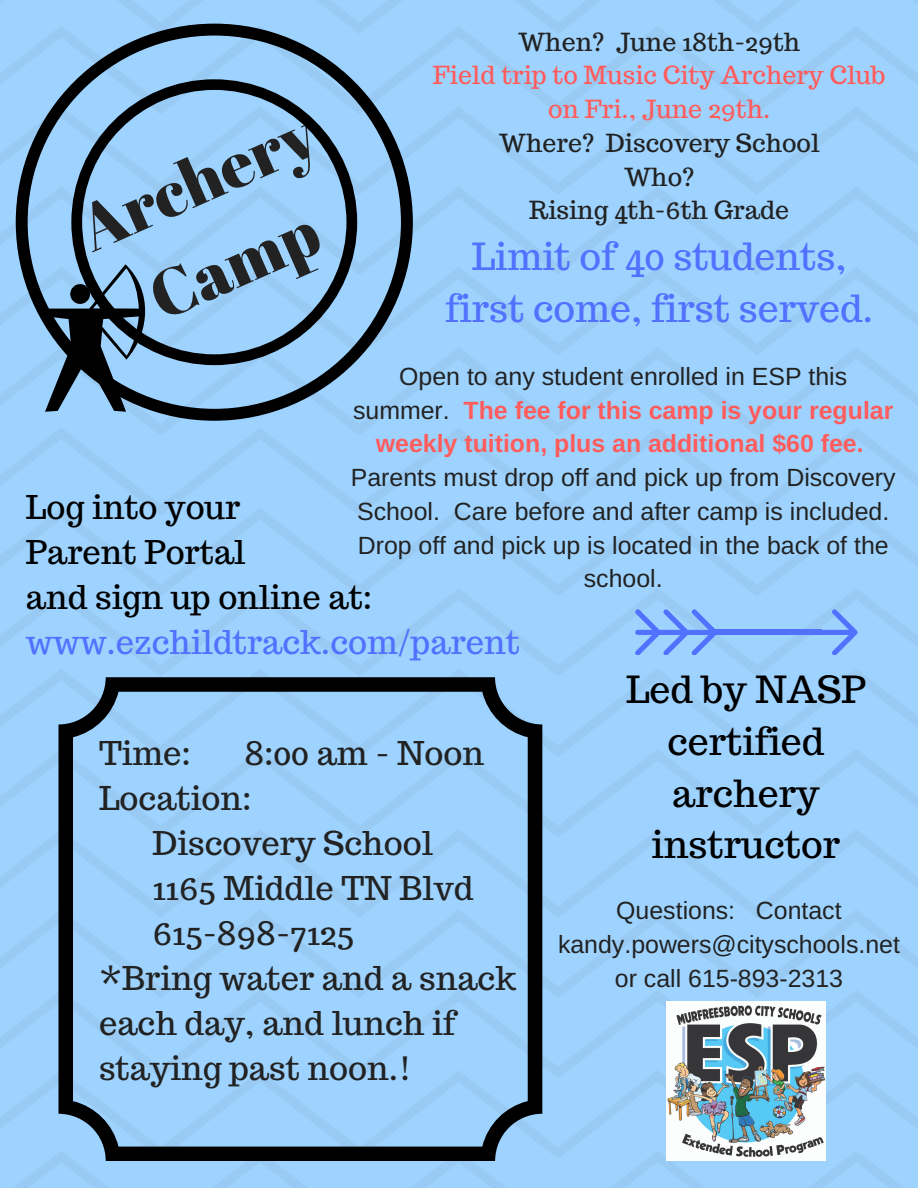
<style>
.page{position:relative;width:918px;height:1188px;background:#fff}
.page>*{position:absolute;margin:0;border:0;box-sizing:border-box;transform-origin:0 0}
.t1{font:65.4px/91.1px "Abril Fatface";color:#222;text-align:center}
.t2{font:37.35px/51.8px "Trocchi";color:#5271ff;text-align:center}
.t3{font:37.35px/51.8px "Trocchi";color:#000;text-align:center}
.t4{font:32.7px "Trocchi";color:#222}
.t5{font:32.7px/45px "Trocchi";color:#000}
.t6{font:32.7px "Trocchi";color:#5271ff}
.t7{font:24.9px/33.8px "Arimo";color:#222;text-align:center}
.t8{font:700 24.9px/33.8px "Arimo";color:#ff5c5c;text-align:center}
.t9{font:24.9px/33.8px "Trocchi";color:#222;text-align:center}
.t10{font:24.9px/33.8px "Trocchi";color:#ff5c5c;text-align:center}
.s1{font-weight:400;color:#222}
</style>
<div class="page">
<img style="left:0;top:0;width:918px;height:1188px">
<svg style="left:16px;top:24px;width:397px;height:397px;background:#7ea8cb"></svg>
<svg style="left:71px;top:79px;width:286px;height:286px;background:#84b0d5"></svg>
<svg style="left:821px;top:609px;width:37px;height:46px;background:#88b7fd"></svg>
<div style="left:715px;top:630px;width:107px;height:5px;background:#5271ff"></div>
<svg style="left:635px;top:609px;width:81px;height:46px;background:#83b1fd"></svg>
<img style="left:666px;top:1001px;width:160px;height:160px">
<svg style="left:58px;top:677px;width:484px;height:484px;background:#8bbae1"></svg>
<h1 class="t1" style="left:64px;top:188px;width:252px;rotate:-24deg">Archery<br>Camp</h1>
<p class="t9" style="left:518px;top:25px;width:284px">When? June 18th-29th</p>
<p class="t10" style="left:433px;top:58px;width:454px">Field trip to Music City Archery Club on Fri., June 29th.</p>
<p class="t9" style="left:499px;top:126px;width:322px">Where? Discovery School<br>Who?<br>Rising 4th-6th Grade</p>
<h2 class="t2" style="left:445px;top:230px;width:430px">Limit of 40 students, first come, first served.</h2>
<p class="t8" style="left:353px;top:359px;width:542px"><span class="s1">Open to any student enrolled in ESP this summer.</span> The fee for this camp is your regular weekly tuition, plus an additional $60 fee.</p>
<p class="t7" style="left:351px;top:460px;width:546px">Parents must drop off and pick up from Discovery School. Care before and after camp is included.<br>Drop off and pick up is located in the back of the school.</p>
<h3 class="t5" style="left:26px;top:484px;width:348px">Log into your<br>Parent Portal<br>and sign up online at:</h3>
<h3 class="t6" style="left:26px;top:620px;width:496px">www.ezchildtrack.com/parent</h3>
<h3 class="t4" style="left:99px;top:732px;width:93px">Time:</h3>
<h3 class="t4" style="left:244px;top:732px;width:241px">8:00 am - Noon</h3>
<h3 class="t4" style="left:99px;top:777px;width:154px">Location:</h3>
<h3 class="t4" style="left:153px;top:822px;width:282px">Discovery School</h3>
<h3 class="t4" style="left:153px;top:867px;width:323px">1165 Middle TN Blvd</h3>
<h3 class="t4" style="left:153px;top:912px;width:203px">615-898-7125</h3>
<h3 class="t4" style="left:99px;top:957px;width:419px">*Bring water and a snack</h3>
<h3 class="t4" style="left:99px;top:1002px;width:358px">each day, and lunch if</h3>
<h3 class="t4" style="left:99px;top:1047px;width:314px">staying past noon.!</h3>
<h2 class="t3" style="left:626px;top:663px;width:241px">Led by NASP certified archery instructor</h2>
<p class="t7" style="left:558px;top:894px;width:343px">Questions: Contact kandy.powers@cityschools.net or call 615-893-2313</p>
</div>
